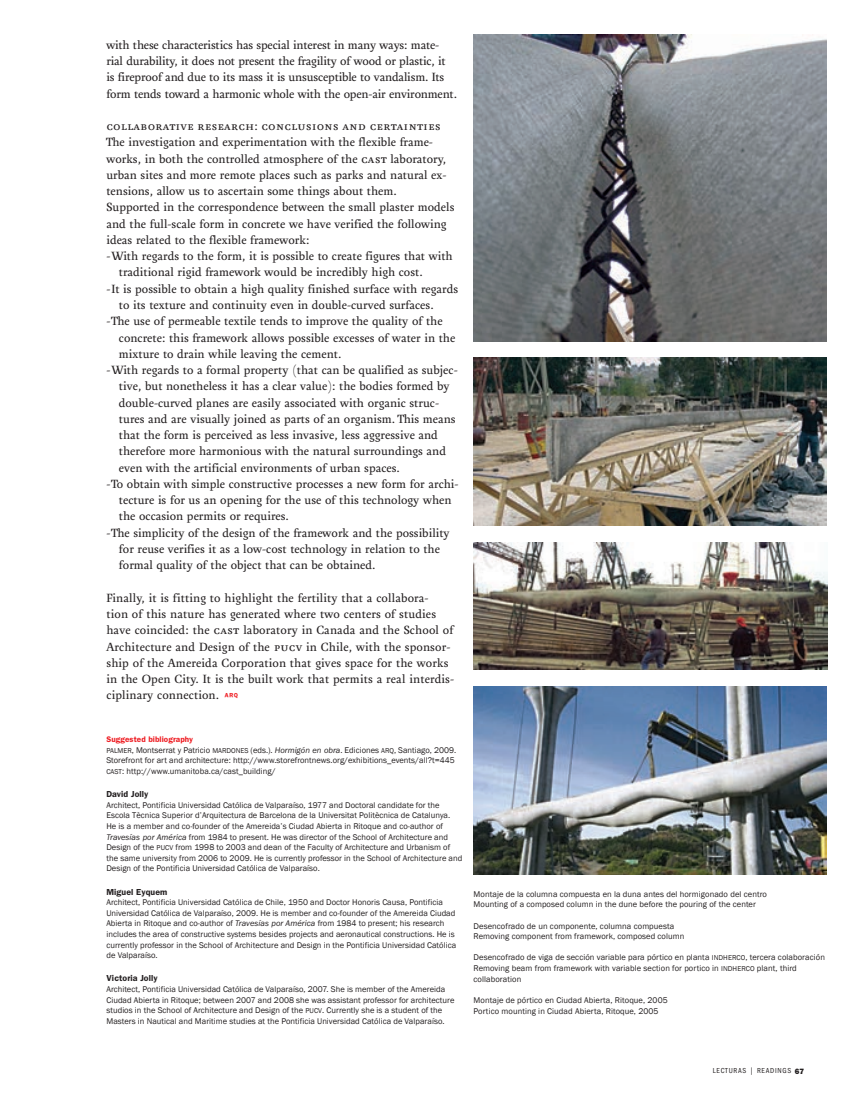
<style>
.page{position:relative;width:862px;height:1099px;background:#fff}
.page>*{position:absolute;margin:0;border:0;box-sizing:border-box;transform-origin:0 0}
.t1{font:12.25px/16.2px "Queltehue Pro";color:#231f20}
.t2{font:600 8.75px "Franklin Gothic";letter-spacing:.01em;color:#231f20}
.t3{font:8.5px/10.6px "Franklin Gothic";letter-spacing:.005em;color:#231f20}
.t4{font:600 8.12px "Franklin Gothic";letter-spacing:.01em;color:#ee1d23}
.t5{font:condensed 7.5px "Franklin Gothic";letter-spacing:.1em;color:#231f20}
.s1{font-size:16.25px;color:#ee1d23}
.s2{font-family:"Franklin Gothic Book SC850";font-size:7.25px}
.s3{font-family:"Franklin Gothic Book SC850"}
.s4{font-style:italic}
.s5{font-weight:800;font-stretch:normal;font-size:7.75px}
</style>
<div class="page">
<img style="left:473px;top:542px;width:353px;height:128px">
<img style="left:473px;top:358px;width:352px;height:167px">
<img style="left:473px;top:34px;width:353px;height:307px">
<img style="left:473px;top:686px;width:352px;height:188px">
<p class="t1" style="left:106px;top:37px;width:352px">with these characteristics has special interest in many ways: mate&shy;rial durability, it does not present the fragility of wood or plastic, it<br>is fireproof and due to its mass it is unsusceptible to vandalism. Its form tends toward a harmonic whole with the open-air environment.</p>
<p class="t1" style="left:106px;top:118px;width:336px">collaborative research: conclusions and certainties</p>
<p class="t1" style="left:106px;top:134px;width:328px">The investigation and experimentation with the flexible frame-</p>
<p class="t1" style="left:106px;top:151px;width:341px">works, in both the controlled atmosphere of the cast laboratory,</p>
<p class="t1" style="left:106px;top:167px;width:341px">urban sites and more remote places such as parks and natural ex-</p>
<p class="t1" style="left:106px;top:183px;width:292px">tensions, allow us to ascertain some things about them.</p>
<p class="t1" style="left:106px;top:199px;width:349px">Supported in the correspondence between the small plaster models</p>
<p class="t1" style="left:106px;top:216px;width:341px">and the full-scale form in concrete we have verified the following</p>
<p class="t1" style="left:106px;top:232px;width:204px">ideas related to the flexible framework:</p>
<p class="t1" style="left:106px;top:248px;width:347px">-With regards to the form, it is possible to create figures that with</p>
<p class="t1" style="left:119px;top:264px;width:305px">traditional rigid framework would be incredibly high cost.</p>
<p class="t1" style="left:106px;top:281px;width:353px">-It is possible to obtain a high quality finished surface with regards</p>
<p class="t1" style="left:119px;top:297px;width:316px">to its texture and continuity even in double-curved surfaces.</p>
<p class="t1" style="left:106px;top:313px;width:337px">-The use of permeable textile tends to improve the quality of the</p>
<p class="t1" style="left:119px;top:329px;width:338px">concrete: this framework allows possible excesses of water in the</p>
<p class="t1" style="left:119px;top:346px;width:224px">mixture to drain while leaving the cement.</p>
<p class="t1" style="left:106px;top:362px;width:352px">-With regards to a formal property (that can be qualified as subjec-</p>
<p class="t1" style="left:119px;top:378px;width:332px">tive, but nonetheless it has a clear value): the bodies formed by</p>
<p class="t1" style="left:119px;top:394px;width:321px">double-curved planes are easily associated with organic struc-</p>
<p class="t1" style="left:119px;top:411px;width:338px">tures and are visually joined as parts of an organism. This means</p>
<p class="t1" style="left:119px;top:427px;width:320px">that the form is perceived as less invasive, less aggressive and</p>
<p class="t1" style="left:119px;top:443px;width:328px">therefore more harmonious with the natural surroundings and</p>
<p class="t1" style="left:119px;top:459px;width:282px">even with the artificial environments of urban spaces.</p>
<p class="t1" style="left:106px;top:476px;width:353px">-To obtain with simple constructive processes a new form for archi-</p>
<p class="t1" style="left:119px;top:492px;width:334px">tecture is for us an opening for the use of this technology when</p>
<p class="t1" style="left:119px;top:508px;width:171px">the occasion permits or requires.</p>
<p class="t1" style="left:106px;top:524px;width:345px">-The simplicity of the design of the framework and the possibility</p>
<p class="t1" style="left:119px;top:541px;width:322px">for reuse verifies it as a low-cost technology in relation to the</p>
<p class="t1" style="left:119px;top:557px;width:258px">formal quality of the object that can be obtained.</p>
<p class="t1" style="left:106px;top:589px;width:349px">Finally, it is fitting to highlight the fertility that a collabora-<br>tion of this nature has generated where two centers of studies have coincided: the cast laboratory in Canada and the School of Architecture and Design of the pucv in Chile, with the sponsor&shy;ship of the Amereida Corporation that gives space for the works in the Open City. It is the built work that permits a real interdis&shy;ciplinary connection. <span class="s1">[ARQ]</span></p>
<p class="t4" style="left:106px;top:734px;width:88px">Suggested bibliography</p>
<p class="t3" style="left:106px;top:744px;width:351px"><span class="s2">PALMER</span><span class="s3">,</span> Montserrat y Patricio <span class="s2">MARDONES</span> (eds.). <span class="s4">Hormigón en obra</span>. Ediciones <span class="s2">ARQ</span>, Santiago, 2009.<br>Storefront for art and architecture: http://www.storefrontnews.org/exhibitions_events/all?t=445<br><span class="s2">CAST</span>: http://www.umanitoba.ca/cast_building/</p>
<p class="t2" style="left:106px;top:788px;width:43px">David Jolly</p>
<p class="t3" style="left:106px;top:799px;width:357px">Architect, Pontificia Universidad Católica de Valparaíso, 1977 and Doctoral candidate for the Escola Tècnica Superior d’Arquitectura de Barcelona de la Universitat Politècnica de Catalunya.<br>He is a member and co-founder of the Amereida’s Ciudad Abierta in Ritoque and co-author of <span class="s4">Travesías por América</span> from 1984 to present. He was director of the School of Architecture and Design of the <span class="s2">PUCV</span> from 1998 to 2003 and dean of the Faculty of Architecture and Urbanism of the same university from 2006 to 2009. He is currently professor in the School of Architecture and Design of the Pontificia Universidad Católica de Valparaíso.</p>
<p class="t2" style="left:106px;top:886px;width:62px">Miguel Eyquem</p>
<p class="t3" style="left:106px;top:897px;width:351px">Architect, Pontificia Universidad Católica de Chile, 1950 and Doctor Honoris Causa, Pontificia Universidad Católica de Valparaíso, 2009. He is member and co-founder of the Amereida Ciudad Abierta in Ritoque and co-author of <span class="s4">Travesías por América</span> from 1984 to present; his research includes the area of constructive systems besides projects and aeronautical constructions. He is currently professor in the School of Architecture and Design in the Pontificia Universidad Católica de Valparaíso.</p>
<p class="t2" style="left:106px;top:973px;width:53px">Victoria Jolly</p>
<p class="t3" style="left:106px;top:984px;width:349px">Architect, Pontificia Universidad Católica de Valparaíso, 2007. She is member of the Amereida Ciudad Abierta in Ritoque; between 2007 and 2008 she was assistant professor for architecture studios in the School of Architecture and Design of the <span class="s2">PUCV</span><span class="s3">.</span> Currently she is a student of the Masters in Nautical and Maritime studies at the Pontificia Universidad Católica de Valparaíso.</p>
<p class="t3" style="left:473px;top:888px;width:295px">Montaje de la columna compuesta en la duna antes del hormigonado del centro<br>Mounting of a composed column in the dune before the pouring of the center</p>
<p class="t3" style="left:473px;top:920px;width:212px">Desencofrado de un componente, columna compuesta<br>Removing component from framework, composed column</p>
<p class="t3" style="left:473px;top:952px;width:353px">Desencofrado de viga de sección variable para pórtico en planta <span class="s2">INDHERCO</span>, tercera colaboración<br>Removing beam from framework with variable section for portico in <span class="s2">INDHERCO</span> plant, third collaboration</p>
<p class="t3" style="left:473px;top:994px;width:195px">Montaje de pórtico en Ciudad Abierta, Ritoque, 2005<br>Portico mounting in Ciudad Abierta, Ritoque, 2005</p>
<p class="t5" style="left:712px;top:1066px;width:93px">LECTURAS | READINGS <span class="s5">67</span></p>
</div>
